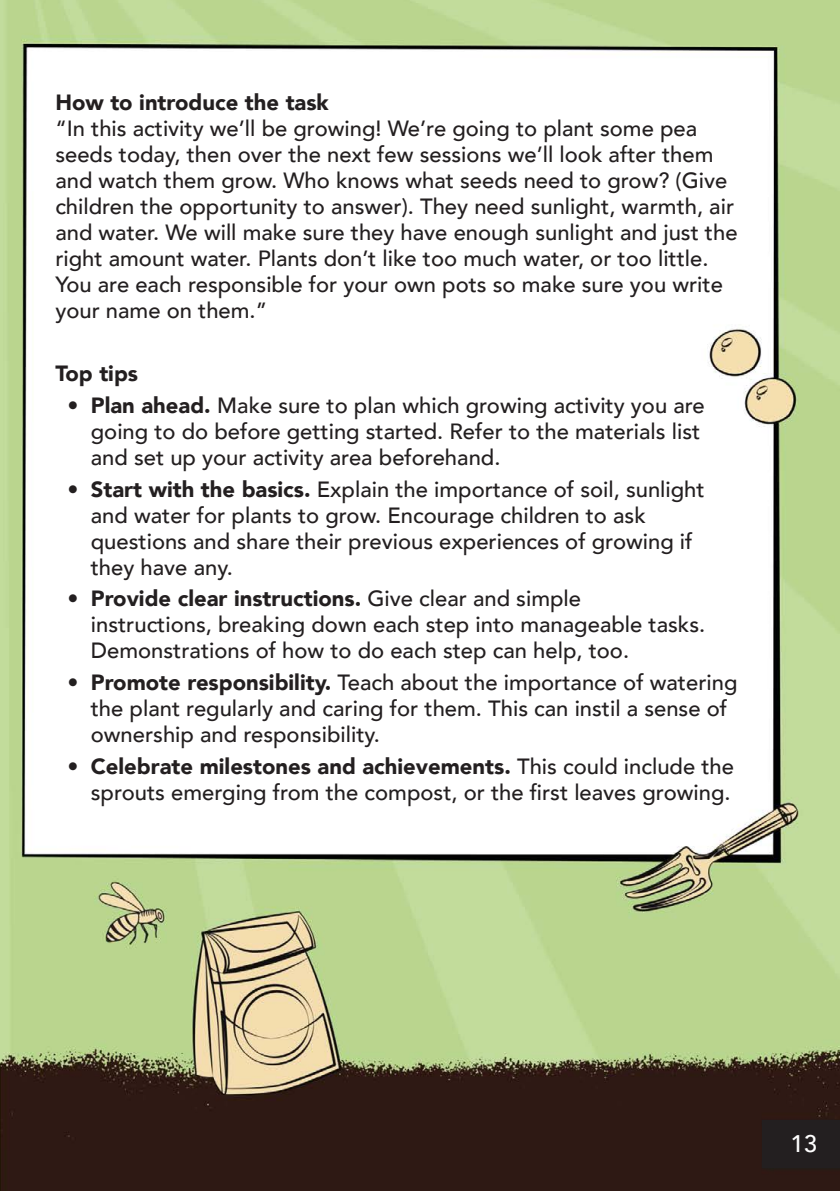
<style>
.page{position:relative;width:840px;height:1191px;background:#fff}
.page>*{position:absolute;margin:0;border:0;box-sizing:border-box;transform-origin:0 0}
.t1{font:500 24px "Avenir";color:#fff}
.Body_Text_Main{font:500 22px/26px "Avenir";color:#231f20}
.Body_Text_Main-2{font:900 22px "Avenir";color:#231f20}
.s1{font-weight:900}
</style>
<div class="page">
<img style="left:0;top:0;width:839px;height:1191px">
<div style="left:762px;top:1119px;width:77px;height:48px;background:#231f20"></div>
<p class="Body_Text_Main" style="left:55px;top:88px;width:683px"><span class="s1">How to introduce the task<br></span>“In this activity we’ll be growing! We’re going to plant some pea seeds today, then over the next few sessions we’ll look after them and watch them grow. Who knows what seeds need to grow? (Give children the opportunity to answer). They need sunlight, warmth, air and water. We will make sure they have enough sunlight and just the right amount water. Plants don’t like too much water, or too little.<br>You are each responsible for your own pots so make sure you write your name on them.”</p>
<p class="Body_Text_Main-2" style="left:55px;top:355px;width:84px">Top tips</p>
<p class="Body_Text_Main" style="left:91px;top:391px;width:615px;text-indent:-23px">• <span class="s1">Plan ahead.</span> Make sure to plan which growing activity you are going to do before getting started. Refer to the materials list and set up your activity area beforehand.</p>
<p class="Body_Text_Main" style="left:91px;top:475px;width:615px;text-indent:-23px">• <span class="s1">Start with the basics.</span> Explain the importance of soil, sunlight and water for plants to grow. Encourage children to ask questions and share their previous experiences of growing if they have any.</p>
<p class="Body_Text_Main" style="left:91px;top:584px;width:615px;text-indent:-23px">• <span class="s1">Provide clear instructions.</span> Give clear and simple instructions, breaking down each step into manageable tasks.<br>Demonstrations of how to do each step can help, too.</p>
<p class="Body_Text_Main" style="left:91px;top:668px;width:647px;text-indent:-23px">• <span class="s1">Promote responsibility.</span> Teach about the importance of watering the plant regularly and caring for them. This can instil a sense of ownership and responsibility.</p>
<p class="Body_Text_Main" style="left:68px;top:752px;width:667px;text-align:right">• <span class="s1">Celebrate milestones and achievements.</span> This could include the sprouts emerging from the compost, or the first leaves growing.</p>
<p class="t1" style="left:790px;top:1123px;width:28px">13</p>
</div>
